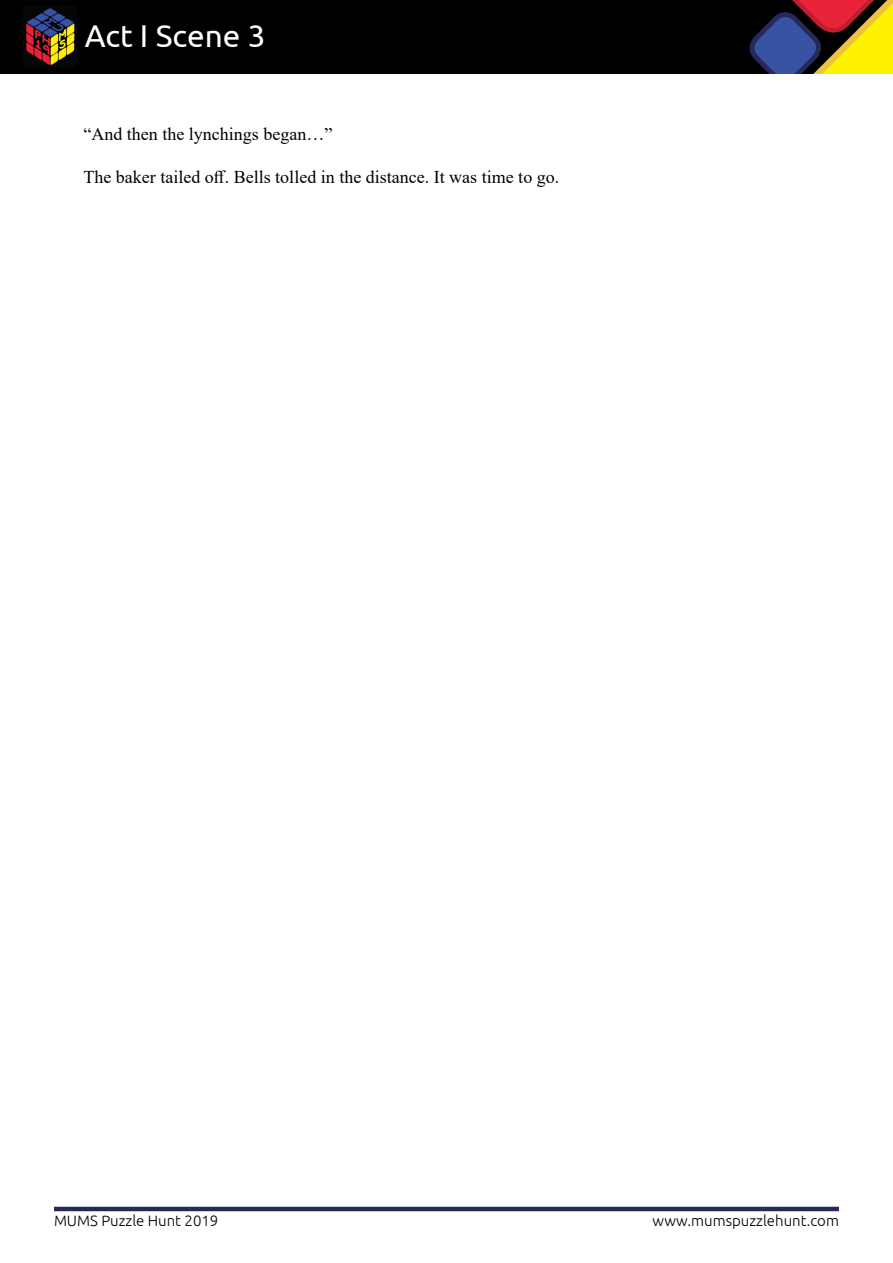
<style>
.page{position:relative;width:893px;height:1263px;background:#fff}
.page>*{position:absolute;margin:0;border:0;box-sizing:border-box;transform-origin:0 0}
.t1{font:31.5px "Ubuntu";color:#fff}
.t2{font:18px "Times New Roman";color:#000}
.t3{font:300 15px "Ubuntu";color:#000}
</style>
<div class="page">
<div style="left:0;top:0;width:893px;height:73px;background:#000"></div>
<svg style="left:749px;top:0;width:144px;height:73px"></svg>
<img style="left:26px;top:8px;width:49px;height:57px">
<hr style="left:54px;top:1207px;width:785px;height:4px;background:#26295c">
<p class="t1" style="left:85px;top:17px;width:182px">Act I Scene 3</p>
<p class="t2" style="left:83px;top:121px;width:250px">“And then the lynchings began…”</p>
<p class="t2" style="left:83px;top:165px;width:477px">The baker tailed off. Bells tolled in the distance. It was time to go.</p>
<p class="t3" style="left:54px;top:1211px;width:166px">MUMS Puzzle Hunt 2019</p>
<p class="t3" style="left:652px;top:1211px;width:188px">www.mumspuzzlehunt.com</p>
</div>
